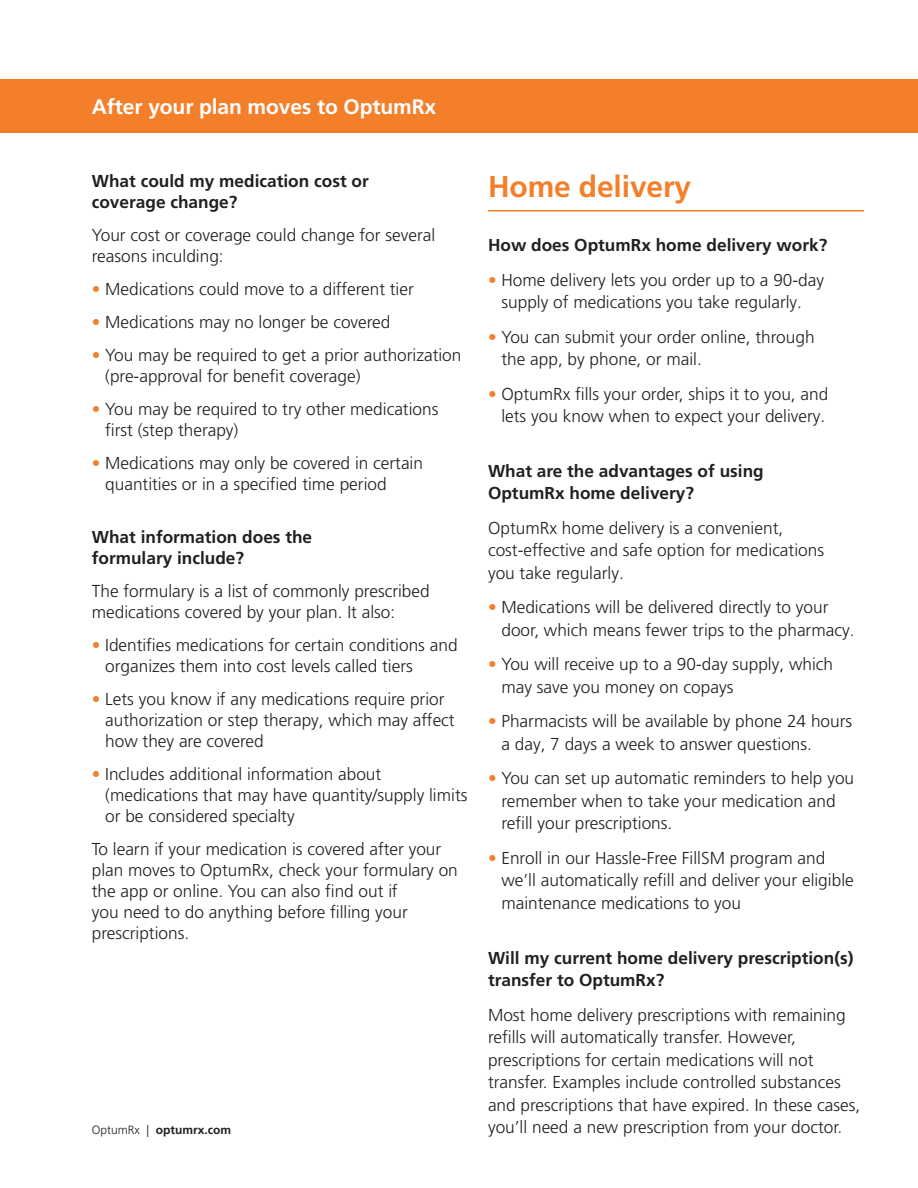
<style>
.page{position:relative;width:918px;height:1188px;background:#fff}
.page>*{position:absolute;margin:0;border:0;box-sizing:border-box;transform-origin:0 0}
.t1{font:700 30px "Frutiger LT Pro";letter-spacing:-.005em;color:#f47f2a}
.B2C_Subheadline__14{font:700 21px "Frutiger LT Pro";letter-spacing:-.005em;color:#fff}
.B2C_Body_Copy__11_5{font:300 17.25px/22.5px "Frutiger LT Pro";color:#231f20}
.Question{font:700 17.25px/21px "Frutiger LT Pro";color:#231f20}
.B2C_Non-CMS_Page_Hea{font:700 12px "Frutiger LT Pro";color:#231f20}
.s1{color:#f47f2a}
.s2{font-weight:300}
</style>
<div class="page">
<div style="left:0;top:80px;width:918px;height:54px;background:#f47f2a"></div>
<hr style="left:488px;top:210px;width:376px;height:2px;background:#f47f2a">
<p class="B2C_Subheadline__14" style="left:92px;top:95px;width:346px">After your plan moves to OptumRx</p>
<p class="Question" style="left:92px;top:170px;width:278px">What could my medication cost or coverage change?</p>
<p class="B2C_Body_Copy__11_5" style="left:92px;top:225px;width:345px;line-height:21px">Your cost or coverage could change for several reasons inculding:</p>
<p class="B2C_Body_Copy__11_5" style="left:92px;top:278px;width:324px"><span class="s1">•</span> Medications could move to a different tier</p>
<p class="B2C_Body_Copy__11_5" style="left:92px;top:311px;width:300px"><span class="s1">•</span> Medications may no longer be covered</p>
<p class="B2C_Body_Copy__11_5" style="left:105px;top:345px;width:358px;line-height:21px;text-indent:-13px"><span class="s1">•</span> You may be required to get a prior authorization (pre-approval for benefit coverage)</p>
<p class="B2C_Body_Copy__11_5" style="left:105px;top:399px;width:335px;line-height:21px;text-indent:-13px"><span class="s1">•</span> You may be required to try other medications first (step therapy)</p>
<p class="B2C_Body_Copy__11_5" style="left:105px;top:453px;width:319px;line-height:21px;text-indent:-13px"><span class="s1">•</span> Medications may only be covered in certain quantities or in a specified time period</p>
<p class="Question" style="left:92px;top:527px;width:222px">What information does the formulary include?</p>
<p class="B2C_Body_Copy__11_5" style="left:92px;top:581px;width:339px;line-height:21px">The formulary is a list of commonly prescribed medications covered by your plan. It also:</p>
<p class="B2C_Body_Copy__11_5" style="left:105px;top:635px;width:354px;line-height:21px;text-indent:-13px"><span class="s1">•</span> Identifies medications for certain conditions and organizes them into cost levels called tiers</p>
<p class="B2C_Body_Copy__11_5" style="left:105px;top:689px;width:351px;line-height:21px;text-indent:-13px"><span class="s1">•</span> Lets you know if any medications require prior authorization or step therapy, which may affect how they are covered</p>
<p class="B2C_Body_Copy__11_5" style="left:105px;top:764px;width:364px;line-height:21px;text-indent:-13px"><span class="s1">•</span> Includes additional information about (medications that may have quantity/supply limits or be considered specialty</p>
<p class="B2C_Body_Copy__11_5" style="left:92px;top:839px;width:368px;line-height:21px">To learn if your medication is covered after your plan moves to OptumRx, check your formulary on the app or online. You can also find out if<br>you need to do anything before filling your prescriptions.</p>
<p class="B2C_Non-CMS_Page_Hea" style="left:92px;top:1123px;width:141px"><span class="s2">OptumRx |</span> optumrx.com</p>
<p class="t1" style="left:488px;top:168px;width:205px">Home delivery</p>
<p class="Question" style="left:488px;top:235px;width:341px">How does OptumRx home delivery work?</p>
<p class="B2C_Body_Copy__11_5" style="left:488px;top:269px;width:338px;text-align:center"><span class="s1">•</span> Home delivery lets you order up to a 90-day supply of medications you take regularly.</p>
<p class="B2C_Body_Copy__11_5" style="left:501px;top:326px;width:315px;text-indent:-13px"><span class="s1">•</span> You can submit your order online, through the app, by phone, or mail.</p>
<p class="B2C_Body_Copy__11_5" style="left:488px;top:383px;width:342px;text-align:right"><span class="s1">•</span> OptumRx fills your order, ships it to you, and lets you know when to expect your delivery.</p>
<p class="Question" style="left:488px;top:460px;width:277px;line-height:22.5px">What are the advantages of using<br>OptumRx home delivery?</p>
<p class="B2C_Body_Copy__11_5" style="left:488px;top:517px;width:338px">OptumRx home delivery is a convenient, cost-effective and safe option for medications you take regularly.</p>
<p class="B2C_Body_Copy__11_5" style="left:501px;top:596px;width:355px;text-indent:-13px"><span class="s1">•</span> Medications will be delivered directly to your door, which means fewer trips to the pharmacy.</p>
<p class="B2C_Body_Copy__11_5" style="left:501px;top:653px;width:333px;text-indent:-13px"><span class="s1">•</span> You will receive up to a 90-day supply, which may save you money on copays</p>
<p class="B2C_Body_Copy__11_5" style="left:501px;top:710px;width:352px;text-indent:-13px"><span class="s1">•</span> Pharmacists will be available by phone 24 hours a day, 7 days a week to answer questions.</p>
<p class="B2C_Body_Copy__11_5" style="left:501px;top:767px;width:354px;text-indent:-13px"><span class="s1">•</span> You can set up automatic reminders to help you remember when to take your medication and refill your prescriptions.</p>
<p class="B2C_Body_Copy__11_5" style="left:501px;top:847px;width:354px;text-indent:-13px"><span class="s1">•</span> Enroll in our Hassle-Free FillSM program and we’ll automatically refill and deliver your eligible maintenance medications to you</p>
<p class="Question" style="left:488px;top:946px;width:367px;line-height:22.5px">Will my current home delivery prescription(s) transfer to OptumRx?</p>
<p class="B2C_Body_Copy__11_5" style="left:488px;top:1003px;width:374px">Most home delivery prescriptions with remaining refills will automatically transfer. However, prescriptions for certain medications will not transfer. Examples include controlled substances and prescriptions that have expired. In these cases, you’ll need a new prescription from your doctor.</p>
</div>
